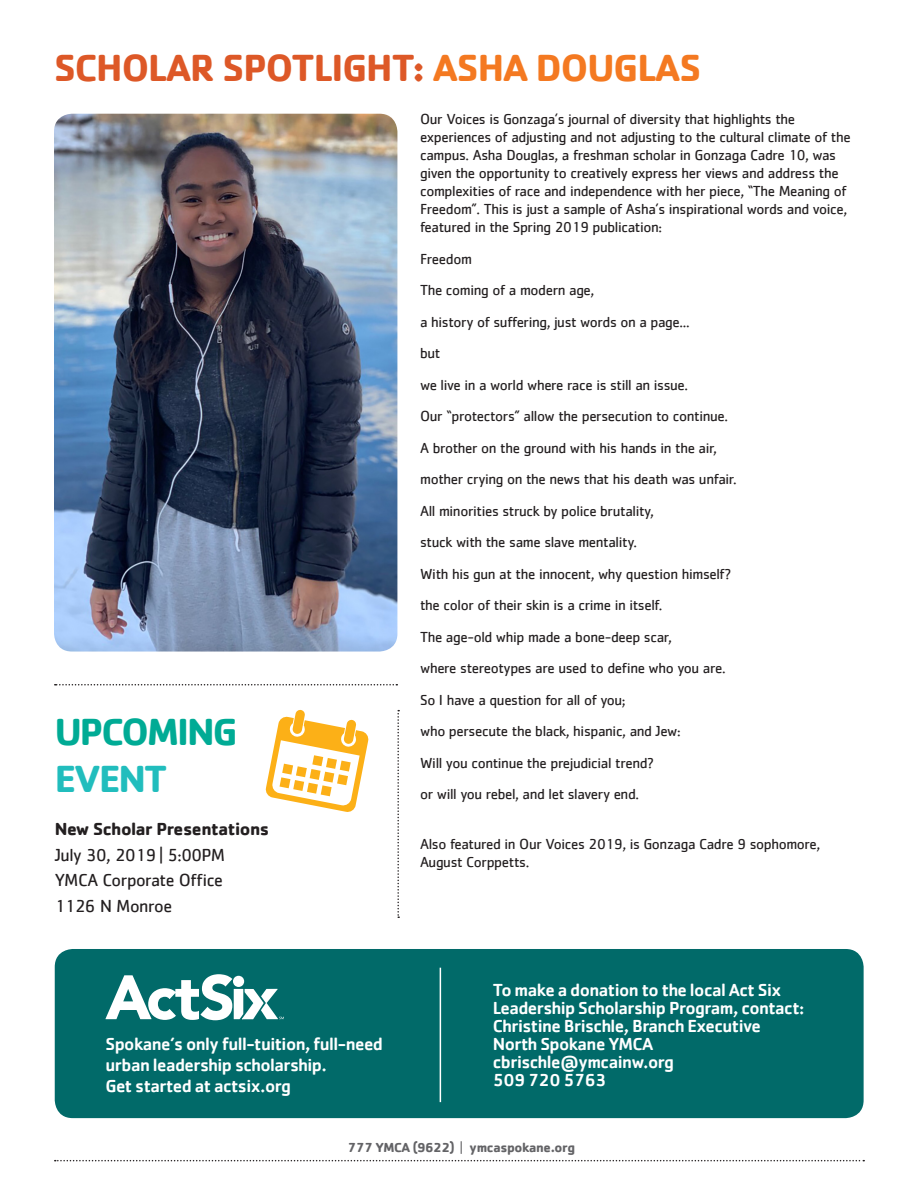
<style>
.page{position:relative;width:918px;height:1188px;background:#fff}
.page>*{position:absolute;margin:0;border:0;box-sizing:border-box;transform-origin:0 0}
.t1{font:700 39px "Cachet";letter-spacing:-.025em;color:#dd5827}
.Heading_1{font:700 39px "Cachet";letter-spacing:-.05em;color:#00ab95}
.Heading_1-2{font:700 39px "Cachet";letter-spacing:-.05em;color:#21bdbd}
.Body_copy{font:500 18px/21px "Cachet";letter-spacing:-.03em;color:#fff}
.Heading_1-3{font:18px/25.5px "Cachet";letter-spacing:-.025em;color:#231f20}
.Heading_1-4{font:15px/18px "Cachet";letter-spacing:-.025em;color:#231f20}
.Address{font:700 13.5px "Cachet";letter-spacing:-.025em;color:#636366}
.s1{color:#f47921}
.s2{font-weight:700}
.s3{font-weight:400}
</style>
<div class="page">
<div style="left:55px;top:949px;width:809px;height:169px;background:#016a69;border-radius:18px"></div>
<svg style="left:55px;top:1160px;width:809px;height:1px"></svg>
<svg style="left:55px;top:684px;width:342px;height:2px"></svg>
<img style="left:54px;top:114px;width:343px;height:538px">
<svg style="left:105px;top:974px;width:179px;height:46px"></svg>
<hr style="left:440px;top:968px;width:1px;height:134px;background:#fff">
<svg style="left:265px;top:710px;width:104px;height:102px"></svg>
<svg style="left:397px;top:710px;width:2px;height:208px"></svg>
<p class="t1" style="left:54px;top:43px;width:649px">SCHOLAR SPOTLIGHT: <span class="s1">ASHA DOUGLAS</span></p>
<p class="Heading_1" style="left:55px;top:707px;width:184px">UPCOMING</p>
<p class="Heading_1-2" style="left:55px;top:753px;width:114px">EVENT</p>
<p class="Heading_1-3" style="left:55px;top:816px;width:216px"><span class="s2">New Scholar Presentations<br></span>July 30, 2019 | 5:00PM<br>YMCA Corporate Office<br>1126 N Monroe</p>
<p class="Body_copy" style="left:105px;top:1033px;width:279px">Spokane’s only full-tuition, full-need urban leadership scholarship.</p>
<p class="Body_copy" style="left:105px;top:1075px;width:187px">Get started at actsix.org</p>
<p class="Heading_1-4" style="left:420px;top:110px;width:432px">Our Voices is Gonzaga’s journal of diversity that highlights the experiences of adjusting and not adjusting to the cultural climate of the campus. Asha Douglas, a freshman scholar in Gonzaga Cadre 10, was given the opportunity to creatively express her views and address the complexities of race and independence with her piece, “The Meaning of Freedom”. This is just a sample of Asha’s inspirational words and voice, featured in the Spring 2019 publication:</p>
<p class="Heading_1-4" style="left:420px;top:249px;width:53px">Freedom</p>
<p class="Heading_1-4" style="left:420px;top:281px;width:176px">The coming of a modern age,</p>
<p class="Heading_1-4" style="left:420px;top:312px;width:271px">a history of suffering, just words on a page...</p>
<p class="Heading_1-4" style="left:420px;top:344px;width:22px">but</p>
<p class="Heading_1-4" style="left:420px;top:375px;width:270px">we live in a world where race is still an issue.</p>
<p class="Heading_1-4" style="left:420px;top:407px;width:310px">Our “protectors” allow the persecution to continue.</p>
<p class="Heading_1-4" style="left:420px;top:438px;width:299px">A brother on the ground with his hands in the air,</p>
<p class="Heading_1-4" style="left:420px;top:470px;width:318px">mother crying on the news that his death was unfair.</p>
<p class="Heading_1-4" style="left:420px;top:501px;width:235px">All minorities struck by police brutality,</p>
<p class="Heading_1-4" style="left:420px;top:533px;width:218px">stuck with the same slave mentality.</p>
<p class="Heading_1-4" style="left:420px;top:564px;width:313px">With his gun at the innocent, why question himself?</p>
<p class="Heading_1-4" style="left:420px;top:596px;width:244px">the color of their skin is a crime in itself.</p>
<p class="Heading_1-4" style="left:420px;top:627px;width:253px">The age-old whip made a bone-deep scar,</p>
<p class="Heading_1-4" style="left:420px;top:659px;width:307px">where stereotypes are used to define who you are.</p>
<p class="Heading_1-4" style="left:420px;top:690px;width:207px">So I have a question for all of you;</p>
<p class="Heading_1-4" style="left:420px;top:722px;width:262px">who persecute the black, hispanic, and Jew:</p>
<p class="Heading_1-4" style="left:420px;top:753px;width:236px">Will you continue the prejudicial trend?</p>
<p class="Heading_1-4" style="left:420px;top:785px;width:220px">or will you rebel, and let slavery end.</p>
<p class="Heading_1-4" style="left:420px;top:834px;width:402px">Also featured in Our Voices 2019, is Gonzaga Cadre 9 sophomore,<br>August Corppetts.</p>
<p class="Body_copy" style="left:493px;top:980px;width:313px;line-height:18px">To make a donation to the local Act Six<br>Leadership Scholarship Program, contact:</p>
<p class="Body_copy" style="left:493px;top:1015px;width:270px">Christine Brischle, Branch Executive</p>
<p class="Body_copy" style="left:493px;top:1033px;width:162px">North Spokane YMCA</p>
<p class="Body_copy" style="left:493px;top:1051px;width:183px">cbrischle@ymcainw.org</p>
<p class="Body_copy" style="left:493px;top:1069px;width:115px">509 720 5763</p>
<p class="Address" style="left:348px;top:1139px;width:229px">777 YMCA (9622) <span class="s3">|</span> ymcaspokane.org</p>
</div>
